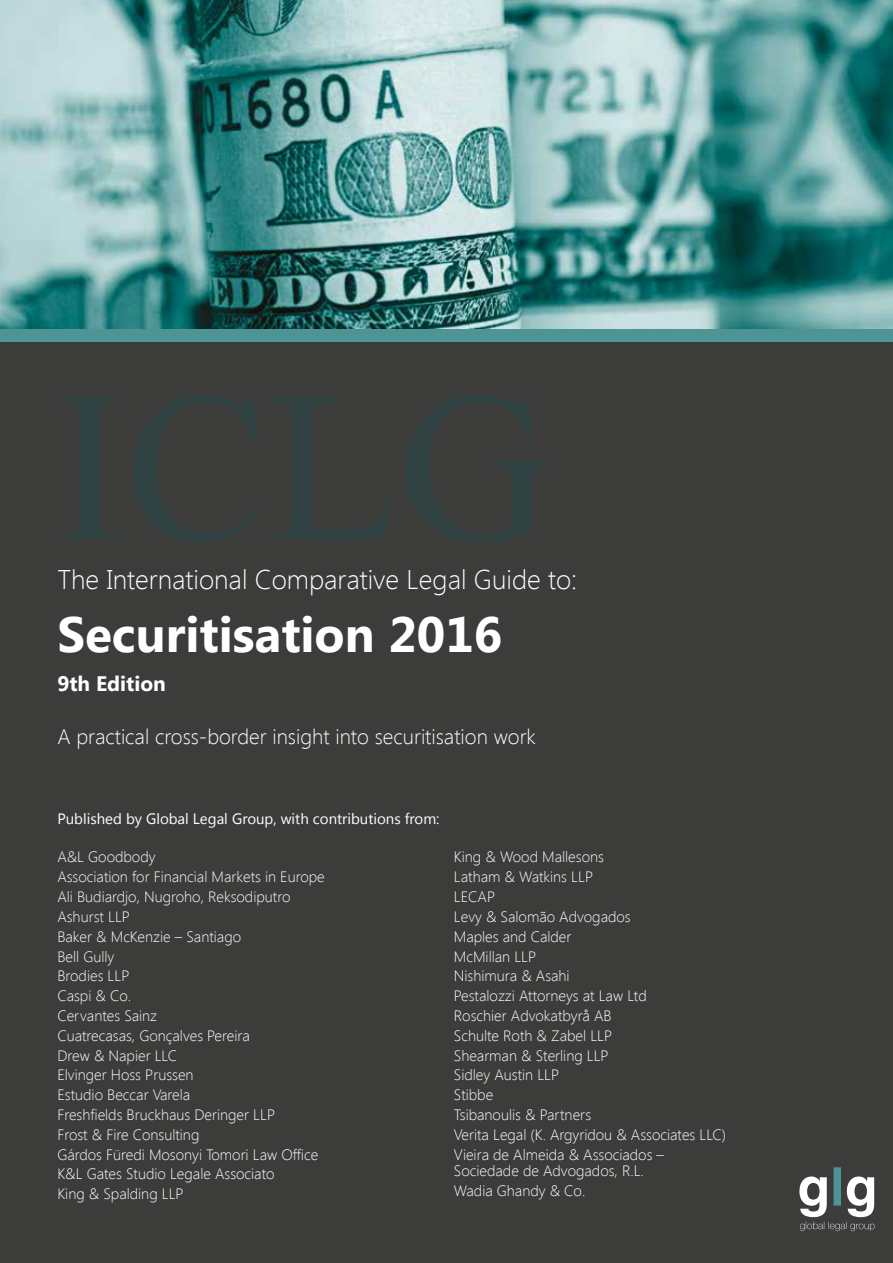
<style>
.page{position:relative;width:893px;height:1263px;background:#fff}
.page>*{position:absolute;margin:0;border:0;box-sizing:border-box;transform-origin:0 0}
.t1{font:700 49.5px "Segoe UI";color:#fff}
.t2{font:300 27px "Segoe UI";color:#fff}
.t3{font:300 21px "Segoe UI";color:#fff}
.t4{font:700 21px "Segoe UI";color:#fff}
.t5{font:300 15px/19.8px "Segoe UI";color:#fff}
.t6{font:15px "Segoe UI";color:#fff}
</style>
<div class="page">
<div style="left:0;top:330px;width:893px;height:933px;background:#3c3c3b"></div>
<img style="left:0;top:0;width:893px;height:330px">
<svg style="left:799px;top:1167px;width:76px;height:64px"></svg>
<div style="left:0;top:330px;width:893px;height:12px;background:#4e9495"></div>
<h2 class="t2" style="left:57px;top:561px;width:521px">The International Comparative Legal Guide to:</h2>
<h1 class="t1" style="left:57px;top:599px;width:446px">Securitisation 2016</h1>
<h3 class="t4" style="left:57px;top:669px;width:110px">9th Edition</h3>
<h3 class="t3" style="left:57px;top:722px;width:480px">A practical cross-border insight into securitisation work</h3>
<p class="t6" style="left:57px;top:808px;width:384px">Published by Global Legal Group, with contributions from:</p>
<p class="t5" style="left:57px;top:847px;width:269px">A&amp;L Goodbody<br>Association for Financial Markets in Europe<br>Ali Budiardjo, Nugroho, Reksodiputro<br>Ashurst LLP<br>Baker &amp; McKenzie – Santiago<br>Bell Gully<br>Brodies LLP<br>Caspi &amp; Co.<br>Cervantes Sainz<br>Cuatrecasas, Gonçalves Pereira<br>Drew &amp; Napier LLC<br>Elvinger Hoss Prussen<br>Estudio Beccar Varela<br>Freshfields Bruckhaus Deringer LLP<br>Frost &amp; Fire Consulting<br>Gárdos Füredi Mosonyi Tomori Law Office<br>K&amp;L Gates Studio Legale Associato<br>King &amp; Spalding LLP</p>
<p class="t5" style="left:454px;top:847px;width:274px">King &amp; Wood Mallesons<br>Latham &amp; Watkins LLP<br>LECAP<br>Levy &amp; Salomão Advogados<br>Maples and Calder<br>McMillan LLP<br>Nishimura &amp; Asahi<br>Pestalozzi Attorneys at Law Ltd<br>Roschier Advokatbyrå AB<br>Schulte Roth &amp; Zabel LLP<br>Shearman &amp; Sterling LLP<br>Sidley Austin LLP<br>Stibbe<br>Tsibanoulis &amp; Partners<br>Verita Legal (K. Argyridou &amp; Associates LLC)<br>Vieira de Almeida &amp; Associados –</p>
<p class="t5" style="left:454px;top:1160px;width:191px">Sociedade de Advogados, R.L.<br>Wadia Ghandy &amp; Co.</p>
</div>
